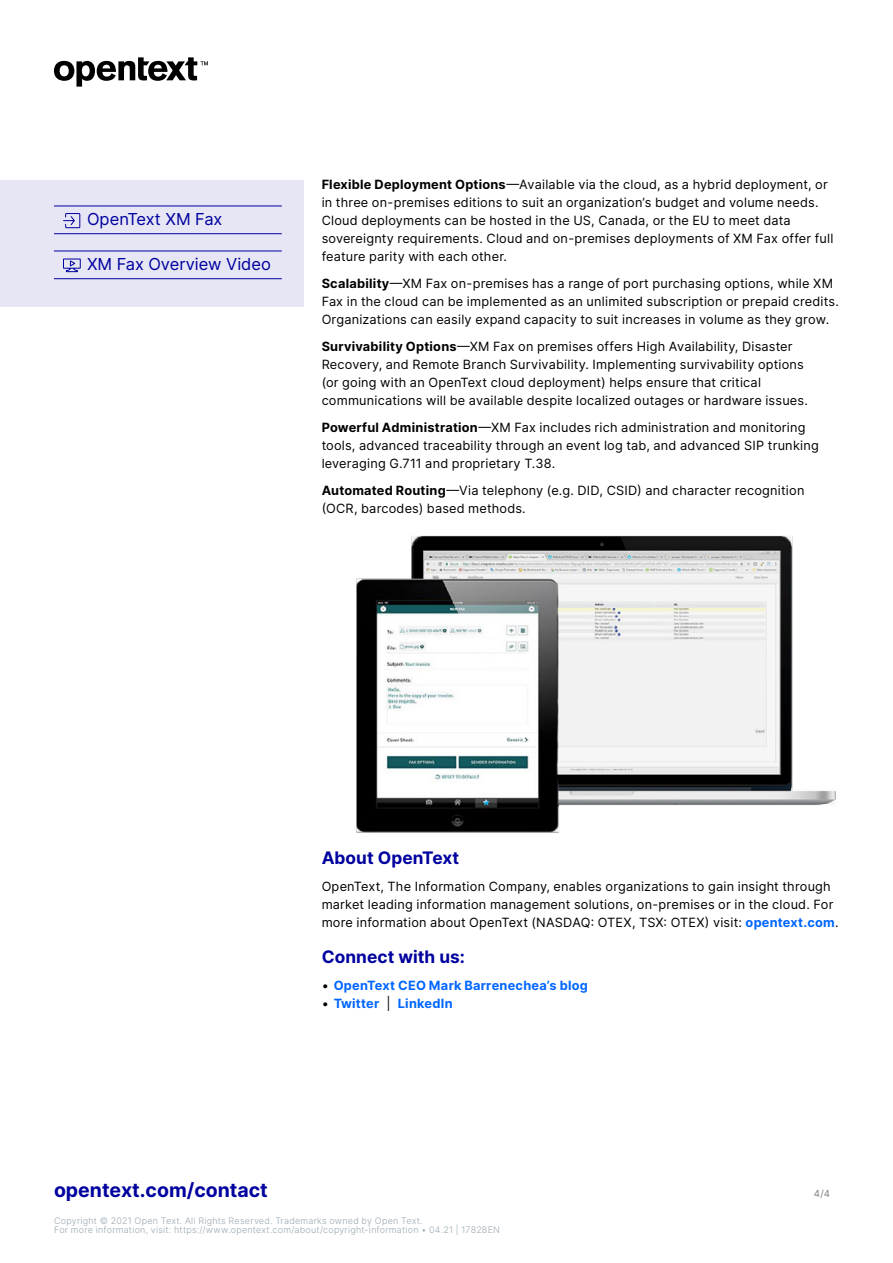
<style>
.page{position:relative;width:893px;height:1263px;background:#fff}
.page>*{position:absolute;margin:0;border:0;box-sizing:border-box;transform-origin:0 0}
.t1{font:700 19.5px "Inter";color:#00009f}
.t2{font:700 17.25px "Inter";letter-spacing:.005em;color:#00009f}
.Links_-_last_page{font:16.5px "Inter";letter-spacing:-.005em;color:#00009f}
.Body{font:12.75px/18px "Inter";letter-spacing:.015em;color:#000}
.t3{font:700 12.75px "Inter";letter-spacing:.02em;color:#06f}
.t4{font:9.75px "Inter";color:#808080}
.t5{font:300 9px/9px "Inter";letter-spacing:.025em;color:#98a8b2}
.s1{font-weight:700}
.s2{font-weight:700;color:#06f}
.s3{font-weight:400;color:#000}
</style>
<div class="page">
<svg style="left:54px;top:57px;width:154px;height:30px"></svg>
<div style="left:0;top:180px;width:304px;height:126px;background:#e6e6f5"></div>
<img style="left:356px;top:535px;width:480px;height:298px">
<hr style="left:54px;top:206px;width:228px;height:1px;background:#00009f">
<hr style="left:54px;top:233px;width:228px;height:1px;background:#00009f">
<hr style="left:54px;top:251px;width:228px;height:1px;background:#00009f">
<hr style="left:54px;top:278px;width:228px;height:1px;background:#00009f">
<svg style="left:63px;top:213px;width:18px;height:16px"></svg>
<svg style="left:63px;top:258px;width:18px;height:15px"></svg>
<p class="Links_-_last_page" style="left:87px;top:207px;width:137px">OpenText XM Fax</p>
<p class="Links_-_last_page" style="left:87px;top:252px;width:185px">XM Fax Overview Video</p>
<p class="Body" style="left:322px;top:175px;width:513px"><span class="s1">Flexible Deployment Options</span>—Available via the cloud, as a hybrid deployment, or in three on-premises editions to suit an organization’s budget and volume needs.<br>Cloud deployments can be hosted in the US, Canada, or the EU to meet data sovereignty requirements. Cloud and on-premises deployments of XM Fax offer full feature parity with each other.</p>
<p class="Body" style="left:322px;top:274px;width:519px"><span class="s1">Scalability</span>—XM Fax on-premises has a range of port purchasing options, while XM<br>Fax in the cloud can be implemented as an unlimited subscription or prepaid credits.<br>Organizations can easily expand capacity to suit increases in volume as they grow.</p>
<p class="Body" style="left:322px;top:337px;width:488px"><span class="s1">Survivability Options</span>—XM Fax on premises offers High Availability, Disaster Recovery, and Remote Branch Survivability. Implementing survivability options (or going with an OpenText cloud deployment) helps ensure that critical communications will be available despite localized outages or hardware issues.</p>
<p class="Body" style="left:322px;top:418px;width:499px"><span class="s1">Powerful Administration</span>—XM Fax includes rich administration and monitoring tools, advanced traceability through an event log tab, and advanced SIP trunking leveraging G.711 and proprietary T.38.</p>
<p class="Body" style="left:322px;top:481px;width:484px"><span class="s1">Automated Routing</span>—Via telephony (e.g. DID, CSID) and character recognition (OCR, barcodes) based methods.</p>
<h3 class="t2" style="left:322px;top:845px;width:139px">About OpenText</h3>
<p class="Body" style="left:322px;top:877px;width:518px">OpenText, The Information Company, enables organizations to gain insight through market leading information management solutions, on-premises or in the cloud. For more information about OpenText (NASDAQ: OTEX, TSX: OTEX) visit: <span class="s2">opentext.com</span>.</p>
<h3 class="t2" style="left:322px;top:944px;width:145px">Connect with us:</h3>
<p class="t3" style="left:322px;top:976px;width:268px"><span class="s3">•</span> OpenText CEO Mark Barrenechea’s blog</p>
<p class="t3" style="left:322px;top:994px;width:133px"><span class="s3">•</span> Twitter <span class="s3">|</span> LinkedIn</p>
<h1 class="t1" style="left:54px;top:1176px;width:215px">opentext.com/contact</h1>
<p class="t4" style="left:814px;top:1186px;width:18px">4/4</p>
<p class="t5" style="left:54px;top:1216px;width:448px">Copyright © 2021 Open Text. All Rights Reserved. Trademarks owned by Open Text.<br>For more information, visit: https://www.opentext.com/about/copyright-information • 04.21 | 17828EN</p>
</div>
